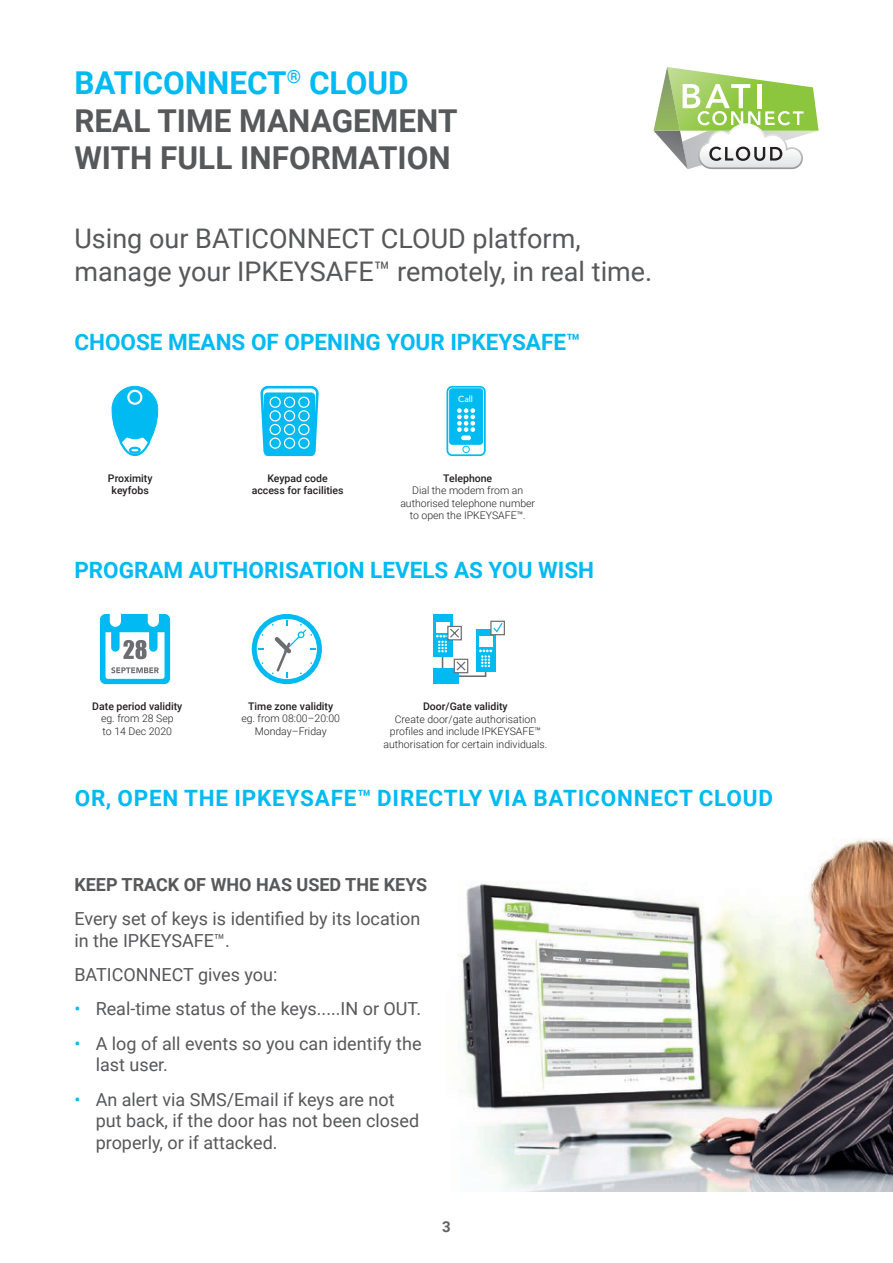
<style>
.page{position:relative;width:893px;height:1263px;background:#fff}
.page>*{position:absolute;margin:0;border:0;box-sizing:border-box;transform-origin:0 0}
.t1{font:700 31.5px/37.8px "Roboto";color:#57585a}
.t2{font:27px/32.4px "Roboto";color:#57585a}
.t3{font:700 22.5px "Roboto";color:#00baf1}
.t4{font:700 22.5px "Roboto";letter-spacing:.035em;color:#00baf1}
.t5{font:18px/21.6px "Roboto";color:#57585a}
.t6{font:700 18px "Roboto";color:#57585a}
.t7{font:700 15px "Roboto";color:#636366}
.t8{font:300 10.5px/12.6px "Roboto";color:#231f20;text-align:center}
.t9{font:500 10.5px/12.6px "Roboto";color:#231f20;text-align:center}
.t10{font:500 8.7px "Avenir LT Std";color:#fff}
.s1{color:#00baf1}
</style>
<div class="page">
<img style="left:459px;top:838px;width:434px;height:354px">
<svg style="left:653px;top:67px;width:166px;height:102px"></svg>
<svg style="left:111px;top:385px;width:48px;height:72px"></svg>
<div style="left:127px;top:390px;width:15px;height:15px;border:2px solid #fff;border-radius:50%"></div>
<svg style="left:260px;top:385px;width:59px;height:70px;background:#40cbf4"></svg>
<div style="left:433px;top:614px;width:19px;height:43px;background:#00baf1"></div>
<div style="left:433px;top:668px;width:26px;height:16px;background:#00baf1"></div>
<div style="left:490px;top:621px;width:15px;height:14px;border:1px solid #6c6d70"></div>
<svg style="left:436px;top:621px;width:68px;height:56px"></svg>
<svg style="left:271px;top:620px;width:45px;height:58px"></svg>
<div style="left:252px;top:614px;width:70px;height:70px;border:5px solid #00baf1;border-radius:50%"></div>
<svg style="left:100px;top:614px;width:70px;height:70px"></svg>
<div style="left:450px;top:389px;width:32px;height:55px;background:#00baf1;border-radius:2px"></div>
<div style="left:446px;top:386px;width:40px;height:70px;border:2px solid #00baf1;border-radius:5px"></div>
<div style="left:462px;top:446px;width:8px;height:7px;border:1px solid #00baf1;border-radius:50%"></div>
<div style="left:449px;top:388px;width:34px;height:56px;border:1px solid #00baf1;border-radius:2px"></div>
<svg style="left:457px;top:408px;width:18px;height:24px"></svg>
<div style="left:461px;top:435px;width:10px;height:5px;background:#fff;border-radius:2px"></div>
<h1 class="t1" style="left:74px;top:63px;width:385px"><span class="s1">BATICONNECT</span><sup>®</sup> <span class="s1">CLOUD<br></span>REAL TIME MANAGEMENT<br>WITH FULL INFORMATION</h1>
<h2 class="t2" style="left:74px;top:221px;width:579px">Using our BATICONNECT CLOUD platform, manage your IPKEYSAFE™ remotely, in real time.</h2>
<p class="t3" style="left:74px;top:326px;width:507px">CHOOSE MEANS OF OPENING YOUR IPKEYSAFE™</p>
<p class="t10" style="left:458px;top:394px;width:16px">Call</p>
<p class="t9" style="left:108px;top:471px;width:46px">Proximity keyfobs</p>
<p class="t9" style="left:252px;top:471px;width:93px">Keypad code access for facilities</p>
<p class="t9" style="left:443px;top:471px;width:51px">Telephone</p>
<p class="t8" style="left:400px;top:484px;width:136px">Dial the modem from an authorised telephone number to open the IPKEYSAFE™.</p>
<p class="t3" style="left:74px;top:554px;width:521px">PROGRAM AUTHORISATION LEVELS AS YOU WISH</p>
<p class="t9" style="left:92px;top:699px;width:92px">Date period validity</p>
<p class="t8" style="left:101px;top:712px;width:74px;text-align:left">eg. from 28 Sep to 14 Dec 2020</p>
<p class="t9" style="left:248px;top:699px;width:87px">Time zone validity</p>
<p class="t8" style="left:241px;top:712px;width:100px">eg. from 08:00–20:00<br>Monday–Friday</p>
<p class="t9" style="left:423px;top:700px;width:86px">Door/Gate validity</p>
<p class="t8" style="left:383px;top:712px;width:166px">Create door/gate authorisation profiles and include IPKEYSAFE™ authorisation for certain individuals.</p>
<p class="t4" style="left:75px;top:782px;width:700px">OR, OPEN THE IPKEYSAFE™ DIRECTLY VIA BATICONNECT CLOUD</p>
<p class="t6" style="left:74px;top:871px;width:354px">KEEP TRACK OF WHO HAS USED THE KEYS</p>
<p class="t5" style="left:74px;top:907px;width:347px">Every set of keys is identified by its location in the IPKEYSAFE™.</p>
<p class="t5" style="left:74px;top:963px;width:205px">BATICONNECT gives you:</p>
<p class="t5" style="left:74px;top:997px;width:348px"><span class="s1">•</span> Real-time status of the keys.....IN or OUT.</p>
<p class="t5" style="left:96px;top:1032px;width:327px;text-indent:-21px"><span class="s1">•</span> A log of all events so you can identify the last user.</p>
<p class="t5" style="left:96px;top:1088px;width:325px;text-indent:-21px"><span class="s1">•</span> An alert via SMS/Email if keys are not put back, if the door has not been closed properly, or if attacked.</p>
<p class="t7" style="left:442px;top:1216px;width:10px">3</p>
</div>
